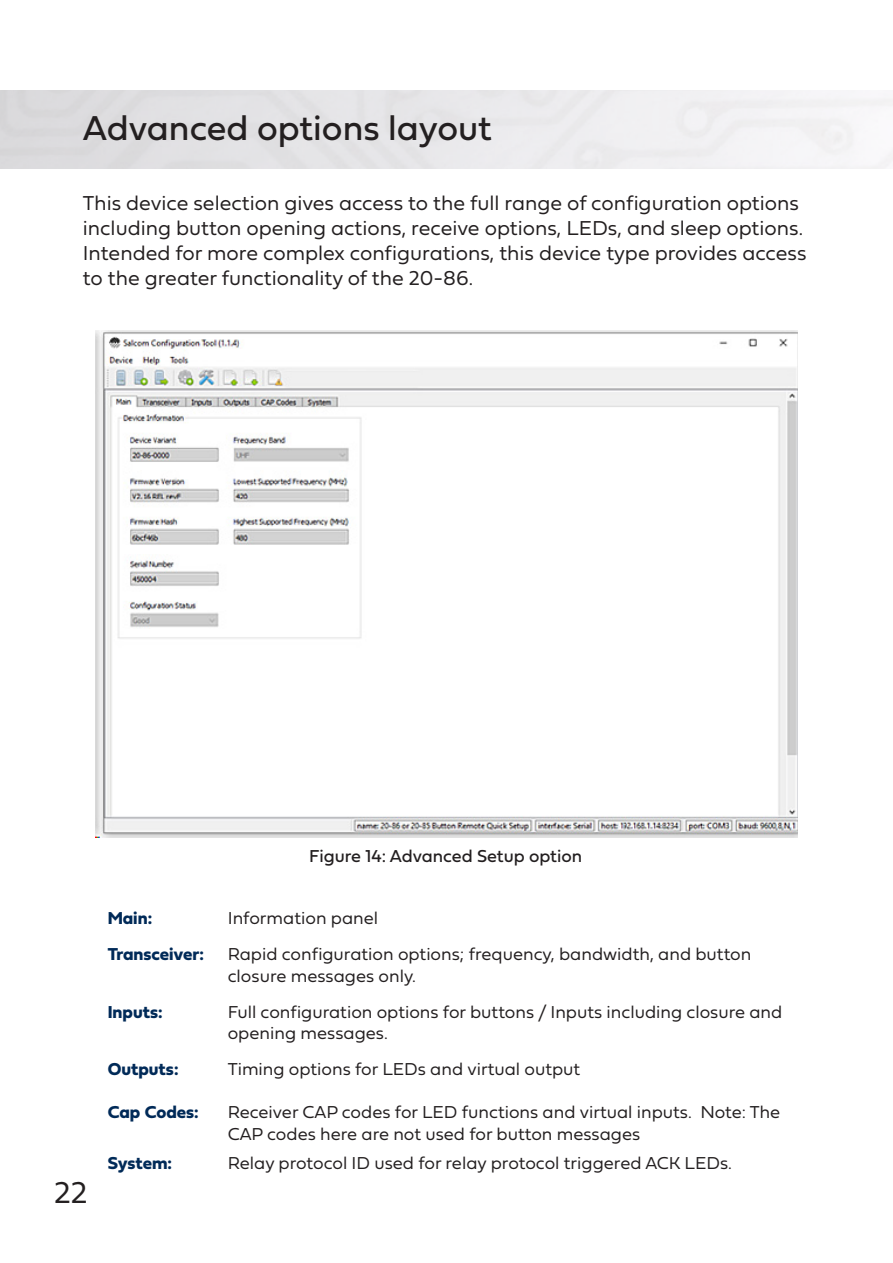
<style>
.page{position:relative;width:893px;height:1263px;background:#fff}
.page>*{position:absolute;margin:0;border:0;box-sizing:border-box;transform-origin:0 0}
.t1{font:36px "Fieldwork Geo Regular";color:#231f20}
.t2{font:31.5px "Fieldwork Geo Light";color:#231f20}
.t3{font:21px/25.2px "Fieldwork Geo Light";color:#231f20}
.t4{font:18px/21.6px "Fieldwork Geo Light";color:#231f20}
.t5{font:18px "Fieldwork Geo Bold";color:#002a58}
.t6{font:18px "Fieldwork Geo Regular";color:#231f20}
</style>
<div class="page">
<img style="left:96px;top:330px;width:702px;height:508px">
<p class="t1" style="left:83px;top:100px;width:410px">Advanced options layout</p>
<p class="t3" style="left:83px;top:189px;width:725px">This device selection gives access to the full range of configuration options including button opening actions, receive options, LEDs, and sleep options.<br>Intended for more complex configurations, this device type provides access to the greater functionality of the 20-86.</p>
<p class="t2" style="left:54px;top:1168px;width:35px">22</p>
<p class="t5" style="left:108px;top:904px;width:46px">Main:</p>
<p class="t5" style="left:108px;top:940px;width:98px">Transceiver:</p>
<p class="t5" style="left:108px;top:997px;width:56px">Inputs:</p>
<p class="t5" style="left:108px;top:1055px;width:72px">Outputs:</p>
<p class="t5" style="left:108px;top:1098px;width:93px">Cap Codes:</p>
<p class="t5" style="left:108px;top:1149px;width:66px">System:</p>
<p class="t6" style="left:309px;top:841px;width:274px">Figure 14: Advanced Setup option</p>
<p class="t4" style="left:228px;top:906px;width:152px">Information panel</p>
<p class="t4" style="left:228px;top:942px;width:525px">Rapid configuration options; frequency, bandwidth, and button</p>
<p class="t4" style="left:228px;top:964px;width:190px">closure messages only.</p>
<p class="t4" style="left:228px;top:1000px;width:556px">Full configuration options for buttons / Inputs including closure and opening messages.</p>
<p class="t4" style="left:228px;top:1057px;width:354px">Timing options for LEDs and virtual output</p>
<p class="t4" style="left:228px;top:1100px;width:554px">Receiver CAP codes for LED functions and virtual inputs. Note: The<br>CAP codes here are not used for button messages</p>
<p class="t4" style="left:228px;top:1151px;width:506px">Relay protocol ID used for relay protocol triggered ACK LEDs.</p>
</div>
